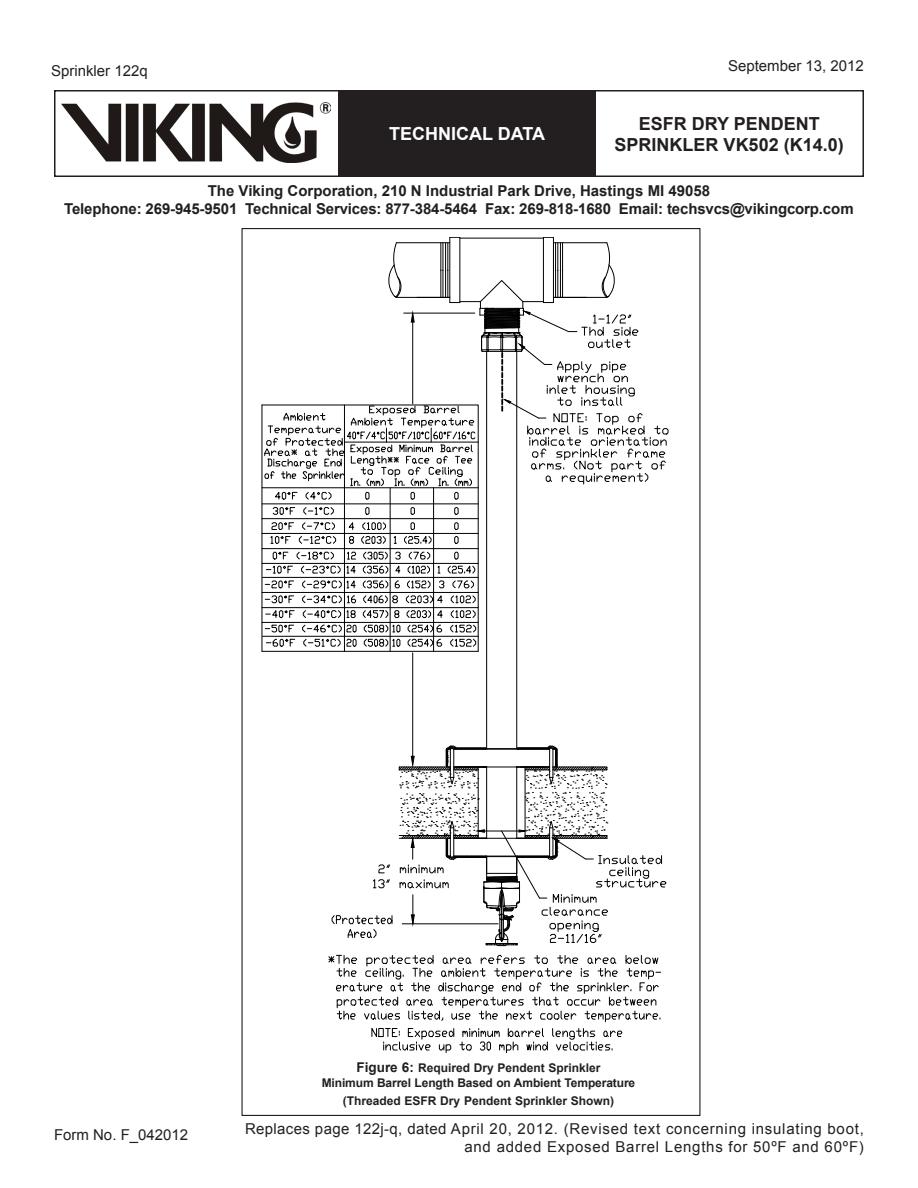
<style>
.page{position:relative;width:918px;height:1188px;background:#fff}
.page>*{position:absolute;margin:0;border:0;box-sizing:border-box;transform-origin:0 0}
.t1{font:700 18px/21.6px "Arial";color:#231f20;text-align:center}
.t2{font:700 18px "Arial";color:#fff}
.t3{font:700 15px/18px "Arial";letter-spacing:-.01em;color:#231f20;text-align:center}
.Right_Page_Number{font:15px/18px "Arial";letter-spacing:.05em;color:#231f20;text-align:right}
.Right_Page_Number-2{font:15px "Arial";color:#231f20}
.Left_Date{font:15px "Arial";color:#231f20}
.Left_Page_Number{font:15px "Arial";color:#231f20}
.Center_-_Bold{font:700 12px/15px "Arial";letter-spacing:-.01em;color:#231f20;text-align:center}
.s1{font-size:13.5px}
</style>
<div class="page">
<div style="left:54px;top:90px;width:810px;height:87px;border:2px solid #231f20"></div>
<div style="left:338px;top:91px;width:258px;height:85px;background:#231f20"></div>
<img style="left:62px;top:102px;width:268px;height:60px">
<hr style="left:516px;top:352px;width:1px;height:397px;background:#000">
<hr style="left:486px;top:352px;width:1px;height:397px;background:#000">
<hr style="left:412px;top:653px;width:1px;height:103px;background:#000">
<svg style="left:328px;top:955px;width:333px;height:98px"></svg>
<svg style="left:331px;top:745px;width:336px;height:201px"></svg>
<svg style="left:262px;top:404px;width:217px;height:248px"></svg>
<hr style="left:262px;top:487px;width:216px;height:1px;background:#000">
<hr style="left:262px;top:518px;width:216px;height:1px;background:#000">
<hr style="left:262px;top:533px;width:216px;height:1px;background:#000">
<hr style="left:262px;top:651px;width:216px;height:1px;background:#000">
<hr style="left:390px;top:488px;width:1px;height:163px;background:#000">
<hr style="left:433px;top:488px;width:1px;height:163px;background:#000">
<hr style="left:262px;top:504px;width:216px;height:1px;background:#000">
<svg style="left:264px;top:237px;width:404px;height:263px"></svg>
<hr style="left:262px;top:548px;width:216px;height:1px;background:#000">
<hr style="left:262px;top:563px;width:216px;height:1px;background:#000">
<hr style="left:262px;top:577px;width:216px;height:1px;background:#000">
<svg style="left:272px;top:507px;width:23px;height:8px"></svg>
<svg style="left:303px;top:506px;width:31px;height:9px"></svg>
<svg style="left:365px;top:507px;width:5px;height:8px"></svg>
<svg style="left:410px;top:507px;width:5px;height:8px"></svg>
<svg style="left:454px;top:507px;width:5px;height:8px"></svg>
<svg style="left:348px;top:521px;width:6px;height:9px"></svg>
<svg style="left:362px;top:521px;width:24px;height:9px"></svg>
<svg style="left:454px;top:522px;width:5px;height:8px"></svg>
<svg style="left:270px;top:522px;width:66px;height:22px"></svg>
<svg style="left:349px;top:536px;width:5px;height:8px"></svg>
<svg style="left:361px;top:536px;width:25px;height:8px"></svg>
<svg style="left:393px;top:535px;width:3px;height:9px"></svg>
<svg style="left:404px;top:522px;width:28px;height:22px"></svg>
<svg style="left:454px;top:536px;width:5px;height:8px"></svg>
<hr style="left:262px;top:592px;width:216px;height:1px;background:#000">
<hr style="left:262px;top:607px;width:216px;height:1px;background:#000">
<hr style="left:262px;top:622px;width:216px;height:1px;background:#000">
<hr style="left:262px;top:636px;width:216px;height:1px;background:#000">
<svg style="left:265px;top:550px;width:92px;height:97px"></svg>
<svg style="left:363px;top:551px;width:113px;height:96px"></svg>
<p class="Left_Page_Number" style="left:51px;top:61px;width:98px">Sprinkler 122q</p>
<p class="t2" style="left:389px;top:121px;width:157px">TECHNICAL DATA</p>
<p class="Right_Page_Number-2" style="left:728px;top:56px;width:137px">September 13, 2012</p>
<p class="t1" style="left:615px;top:113px;width:231px">esfr dry pendent sprinkler Vk502 (k14.0)</p>
<p class="t3" style="left:64px;top:182px;width:791px">The Viking Corporation, 210 N Industrial Park Drive, Hastings MI 49058<br>Telephone: 269-945-9501 Technical Services: 877-384-5464 Fax: 269-818-1680 Email: techsvcs@vikingcorp.com</p>
<p class="Left_Date" style="left:54px;top:1125px;width:136px">Form No. F_042012</p>
<p class="Center_-_Bold" style="left:322px;top:1061px;width:315px"><span class="s1">Figure 6:</span> Required Dry Pendent Sprinkler<br>Minimum Barrel Length Based on Ambient Temperature</p>
<p class="Center_-_Bold" style="left:343px;top:1094px;width:71px">(Threaded ESFR</p>
<p class="Center_-_Bold" style="left:440px;top:1094px;width:175px">Dry Pendent Sprinkler Shown)</p>
<p class="Right_Page_Number" style="left:245px;top:1120px;width:620px">Replaces page 122j-q, dated April 20, 2012. (Revised text concerning insulating boot, and added Exposed Barrel Lengths for 50ºF and 60ºF)</p>
</div>
